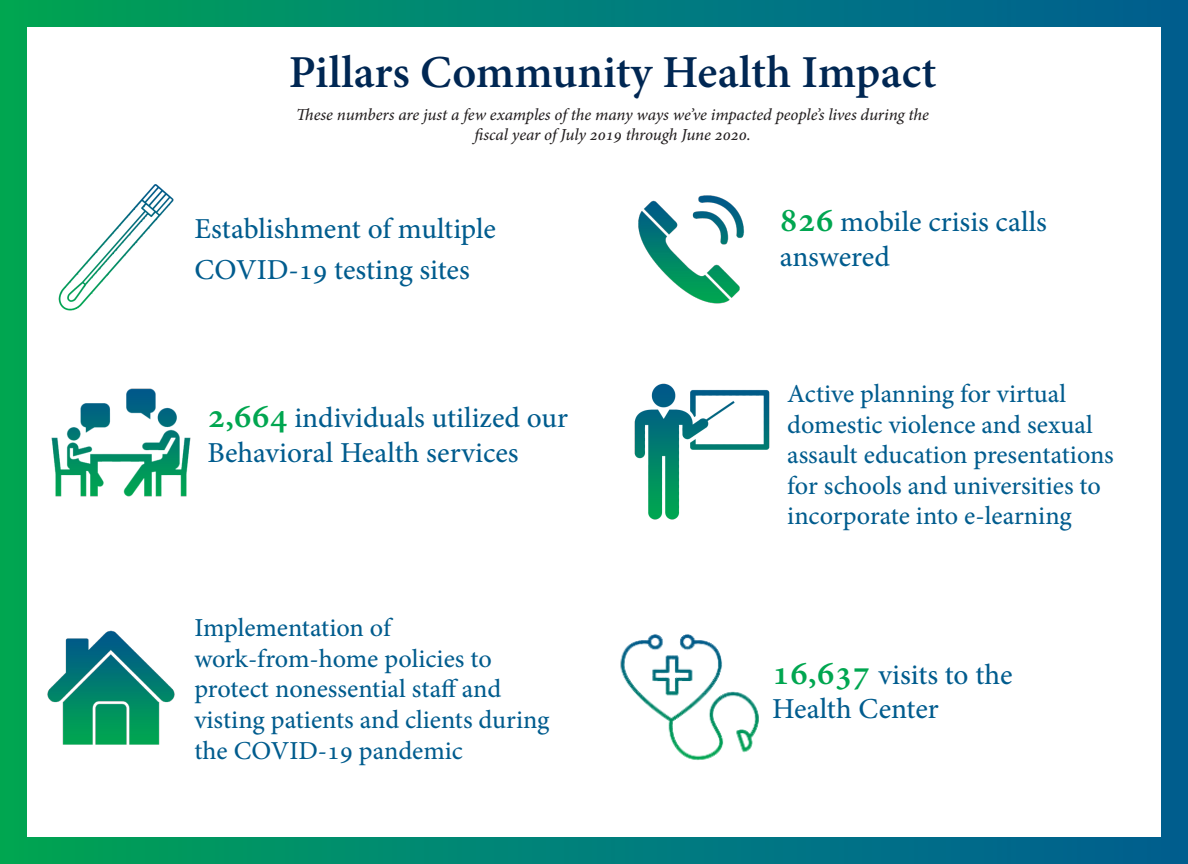
<style>
.page{position:relative;width:1188px;height:864px;background:#fff}
.page>*{position:absolute;margin:0;border:0;box-sizing:border-box;transform-origin:0 0}
.t1{font:700 45px "Adobe Hebrew";color:#002753}
.t2{font:28.5px/41.4px "Adobe Hebrew";color:#005c8e}
.t3{font:25.5px/30.6px "Adobe Hebrew";color:#005c8e}
.t4{font:italic 16.5px/19.8px "Adobe Hebrew";letter-spacing:-.005em;color:#231f20;text-align:center}
.s1{font-weight:700;font-size:34.5px;color:#00a650}
</style>
<div class="page">
<div style="left:0;top:0;width:1188px;height:864px;background:linear-gradient(to right,#00a357,#005d97)"></div>
<div style="left:27px;top:27px;width:1134px;height:810px;background:#fff"></div>
<img style="left:51px;top:388px;width:140px;height:109px">
<img style="left:47px;top:630px;width:128px;height:115px">
<img style="left:638px;top:195px;width:106px;height:109px">
<img style="left:634px;top:383px;width:136px;height:137px">
<img style="left:58px;top:184px;width:116px;height:127px">
<img style="left:620px;top:634px;width:139px;height:126px">
<p class="t1" style="left:289px;top:45px;width:649px">Pillars Community Health Impact</p>
<p class="t4" style="left:296px;top:105px;width:634px">These numbers are just a few examples of the many ways we’ve impacted people’s lives during the fiscal year of July 2019 through June 2020.</p>
<p class="t2" style="left:194px;top:208px;width:303px">Establishment of multiple<br>COVID-19 testing sites</p>
<p class="t2" style="left:207px;top:398px;width:362px"><span class="s1">2,664</span> individuals utilized our</p>
<p class="t2" style="left:207px;top:432px;width:313px">Behavioral Health services</p>
<p class="t3" style="left:194px;top:613px;width:198px">Implementation of</p>
<p class="t3" style="left:194px;top:644px;width:357px">work-from-home policies to protect nonessential staff and visting patients and clients during the COVID-19 pandemic</p>
<p class="t2" style="left:780px;top:205px;width:269px;line-height:34.2px"><span class="s1">826</span> mobile crisis calls answered</p>
<p class="t3" style="left:787px;top:379px;width:328px">Active planning for virtual domestic violence and sexual assault education presentations for schools and universities to incorporate into e-learning</p>
<p class="t2" style="left:772px;top:654px;width:242px"><span class="s1">16,637</span> visits to the</p>
<p class="t2" style="left:772px;top:688px;width:168px">Health Center</p>
</div>
